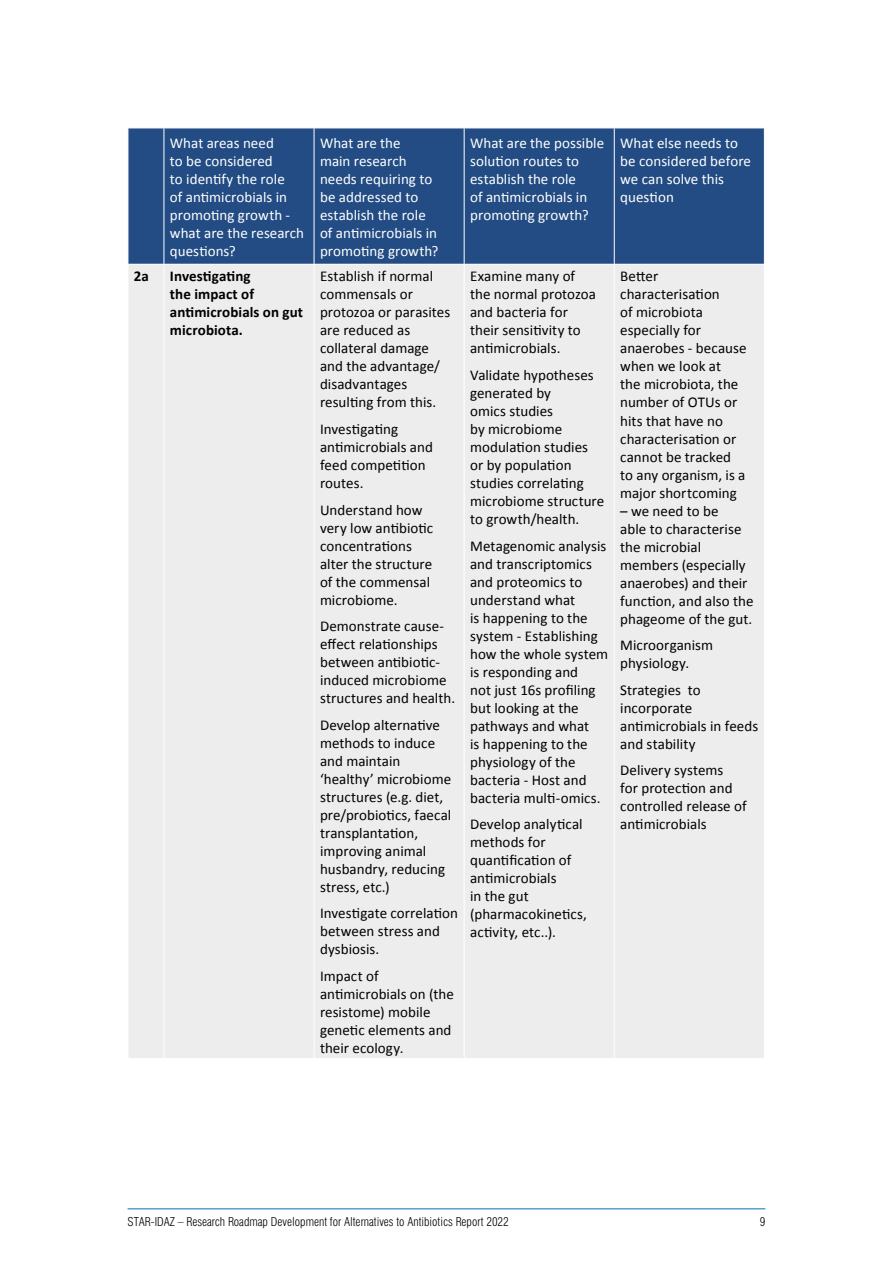
<style>
.page{position:relative;width:893px;height:1263px;background:#fff}
.page>*{position:absolute;margin:0;border:0;box-sizing:border-box;transform-origin:0 0}
.t1{font:15px/18px "Calibri";letter-spacing:.005em;color:#000}
.t2{font:15px/18px "Calibri";letter-spacing:.005em;color:#fff}
.t3{font:700 15px/18px "Calibri";letter-spacing:.005em;color:#000}
.t4{font:300 condensed 12px "Swiss 721 BT";color:#000}
</style>
<div class="page">
<hr style="left:128px;top:1208px;width:637px;height:1px;background:#0071ac">
<div style="left:129px;top:129px;width:635px;height:135px;background:#224c83"></div>
<div style="left:129px;top:265px;width:635px;height:793px;background:#ededed"></div>
<hr style="left:164px;top:128px;width:1px;height:136px;background:#fff">
<hr style="left:314px;top:128px;width:1px;height:136px;background:#fff">
<hr style="left:464px;top:128px;width:1px;height:136px;background:#fff">
<hr style="left:614px;top:128px;width:1px;height:136px;background:#fff">
<hr style="left:164px;top:265px;width:1px;height:793px;background:#fff">
<hr style="left:314px;top:265px;width:1px;height:793px;background:#fff">
<hr style="left:464px;top:265px;width:1px;height:793px;background:#fff">
<hr style="left:614px;top:265px;width:1px;height:793px;background:#fff">
<p class="t2" style="left:170px;top:134px;width:136px">What areas need<br>to be considered<br>to identify the role<br>of antimicrobials in promoting growth - what are the research questions?</p>
<p class="t2" style="left:320px;top:134px;width:120px">What are the<br>main research needs requiring to be addressed to establish the role of antimicrobials in promoting growth?</p>
<p class="t2" style="left:470px;top:134px;width:136px">What are the possible solution routes to establish the role<br>of antimicrobials in promoting growth?</p>
<p class="t2" style="left:620px;top:134px;width:132px">What else needs to be considered before we can solve this question</p>
<p class="t3" style="left:134px;top:267px;width:17px">2a</p>
<p class="t3" style="left:170px;top:267px;width:135px">Investigating<br>the impact of antimicrobials on gut microbiota.</p>
<p class="t1" style="left:320px;top:268px;width:132px">Establish if normal commensals or protozoa or parasites are reduced as collateral damage and the advantage/ disadvantages resulting from this.</p>
<p class="t1" style="left:320px;top:420px;width:114px">Investigating antimicrobials and feed competition routes.</p>
<p class="t1" style="left:320px;top:501px;width:115px">Understand how very low antibiotic concentrations alter the structure of the commensal microbiome.</p>
<p class="t1" style="left:320px;top:617px;width:137px">Demonstrate cause&shy;effect relationships between antibiotic&shy;induced microbiome structures and health.</p>
<p class="t1" style="left:320px;top:716px;width:133px">Develop alternative methods to induce and maintain ‘healthy’ microbiome structures (e.g. diet, pre/probiotics, faecal transplantation, improving animal husbandry, reducing stress, etc.)</p>
<p class="t1" style="left:320px;top:904px;width:139px">Investigate correlation between stress and dysbiosis.</p>
<p class="t1" style="left:320px;top:967px;width:135px">Impact of antimicrobials on (the resistome) mobile genetic elements and their ecology.</p>
<p class="t1" style="left:470px;top:268px;width:127px">Examine many of the normal protozoa and bacteria for their sensitivity to antimicrobials.</p>
<p class="t1" style="left:470px;top:366px;width:136px">Validate hypotheses generated by<br>omics studies<br>by microbiome modulation studies or by population studies correlating microbiome structure to growth/health.</p>
<p class="t1" style="left:470px;top:537px;width:140px">Metagenomic analysis and transcriptomics and proteomics to understand what<br>is happening to the system - Establishing how the whole system is responding and<br>not just 16s profiling but looking at the pathways and what<br>is happening to the physiology of the bacteria - Host and bacteria multi-omics.</p>
<p class="t1" style="left:470px;top:815px;width:118px">Develop analytical methods for quantification of antimicrobials<br>in the gut (pharmacokinetics, activity, etc..).</p>
<p class="t1" style="left:620px;top:268px;width:128px">Better characterisation<br>of microbiota especially for anaerobes - because when we look at<br>the microbiota, the number of OTUs or hits that have no characterisation or cannot be tracked to any organism, is a major shortcoming</p>
<p class="t1" style="left:620px;top:502px;width:135px">– we need to be<br>able to characterise the microbial members (especially anaerobes) and their function, and also the phageome of the gut.</p>
<p class="t1" style="left:620px;top:636px;width:94px">Microorganism physiology.</p>
<p class="t1" style="left:620px;top:681px;width:140px">Strategies to incorporate antimicrobials in feeds and stability</p>
<p class="t1" style="left:620px;top:761px;width:128px">Delivery systems<br>for protection and controlled release of antimicrobials</p>
<p class="t4" style="left:128px;top:1215px;width:383px">STAR-IDAZ – Research Roadmap Development for Alternatives to Antibiotics Report 2022</p>
<p class="t4" style="left:760px;top:1215px;width:7px">9</p>
</div>
